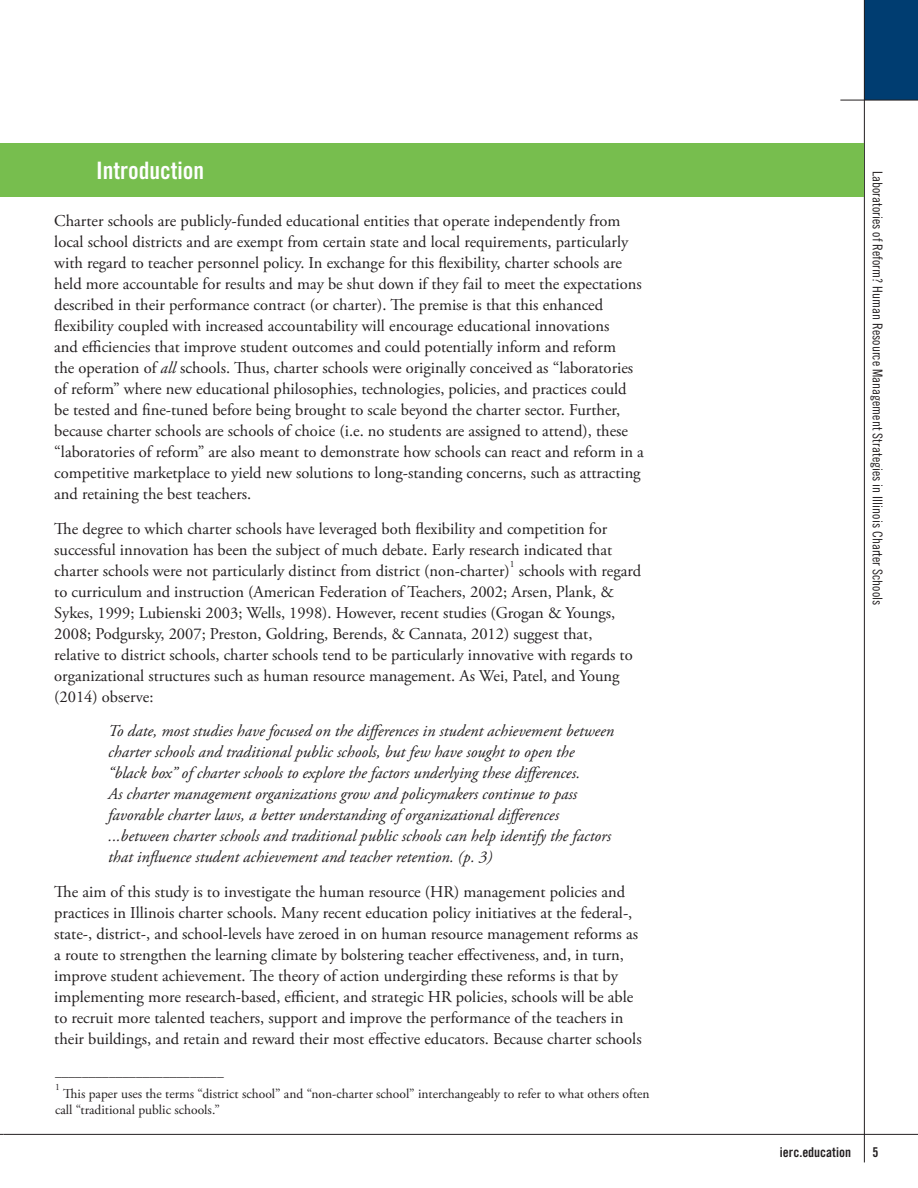
<style>
.page{position:relative;width:918px;height:1188px;background:#fff}
.page>*{position:absolute;margin:0;border:0;box-sizing:border-box;transform-origin:0 0}
.Heading_1{font:24px "Trade Gothic LT Std Bd Cn 20";color:#fff}
.Body_Text{font:16.5px/21px "Adobe Garamond Pro";color:#231f20}
.Body_text_-_indent{font:italic 16.5px/21px "Adobe Garamond Pro";color:#231f20}
.footnote_text{font:13.5px/16.2px "Adobe Garamond Pro";color:#231f20}
.t1{font:13.5px "Trade Gothic LT Std Cn 18";color:#231f20}
.t2{font:13.5px "Trade Gothic LT Std Bd Cn 20";color:#231f20}
.Body_Text-2{font:9.6px "Adobe Garamond Pro";color:#231f20}
.footnote_text-2{font:9.6px "Adobe Garamond Pro";color:#231f20}
.s1{font-style:italic}
</style>
<div class="page">
<div style="left:864px;top:0;width:54px;height:100px;background:#003d71"></div>
<hr style="left:3px;top:1134px;width:915px;height:1px;background:#231f20">
<hr style="left:864px;top:0;width:1px;height:1162px;background:#231f20">
<hr style="left:840px;top:100px;width:78px;height:1px;background:#231f20">
<div style="left:0;top:143px;width:864px;height:53px;background:#77be4e"></div>
<p class="Heading_1" style="left:96px;top:156px;width:109px">Introduction</p>
<p class="Body_Text" style="left:54px;top:211px;width:591px">Charter schools are publicly-funded educational entities that operate independently from local school districts and are exempt from certain state and local requirements, particularly with regard to teacher personnel policy. In exchange for this flexibility, charter schools are held more accountable for results and may be shut down if they fail to meet the expectations described in their performance contract (or charter). The premise is that this enhanced flexibility coupled with increased accountability will encourage educational innovations<br>and efficiencies that improve student outcomes and could potentially inform and reform<br>the operation of <span class="s1">all</span> schools. Thus, charter schools were originally conceived as “laboratories of reform” where new educational philosophies, technologies, policies, and practices could be tested and fine-tuned before being brought to scale beyond the charter sector. Further, because charter schools are schools of choice (i.e. no students are assigned to attend), these “laboratories of reform” are also meant to demonstrate how schools can react and reform in a competitive marketplace to yield new solutions to long-standing concerns, such as attracting and retaining the best teachers.</p>
<p class="Body_Text" style="left:54px;top:518px;width:559px">The degree to which charter schools have leveraged both flexibility and competition for successful innovation has been the subject of much debate. Early research indicated that charter schools were not particularly distinct from district (non-charter)</p>
<p class="Body_Text-2" style="left:510px;top:558px;width:6px">1</p>
<p class="Body_Text" style="left:54px;top:560px;width:588px;text-indent:465px">schools with regard to curriculum and instruction (American Federation of Teachers, 2002; Arsen, Plank, &amp; Sykes, 1999; Lubienski 2003; Wells, 1998). However, recent studies (Grogan &amp; Youngs, 2008; Podgursky, 2007; Preston, Goldring, Berends, &amp; Cannata, 2012) suggest that, relative to district schools, charter schools tend to be particularly innovative with regards to organizational structures such as human resource management. As Wei, Patel, and Young (2014) observe:</p>
<p class="Body_text_-_indent" style="left:108px;top:721px;width:507px">To date, most studies have focused on the differences in student achievement between charter schools and traditional public schools, but few have sought to open the “black box” of charter schools to explore the factors underlying these differences.<br>As charter management organizations grow and policymakers continue to pass favorable charter laws, a better understanding of organizational differences ...between charter schools and traditional public schools can help identify the factors that influence student achievement and teacher retention. (p. 3)</p>
<p class="Body_Text" style="left:54px;top:881px;width:589px">The aim of this study is to investigate the human resource (HR) management policies and practices in Illinois charter schools. Many recent education policy initiatives at the federal-, state-, district-, and school-levels have zeroed in on human resource management reforms as a route to strengthen the learning climate by bolstering teacher effectiveness, and, in turn, improve student achievement. The theory of action undergirding these reforms is that by implementing more research-based, efficient, and strategic HR policies, schools will be able to recruit more talented teachers, support and improve the performance of the teachers in their buildings, and retain and reward their most effective educators. Because charter schools</p>
<p class="footnote_text" style="left:55px;top:1064px;width:170px">_________________________</p>
<p class="footnote_text-2" style="left:55px;top:1081px;width:6px">1</p>
<p class="footnote_text" style="left:55px;top:1086px;width:596px;text-indent:8px">This paper uses the terms “district school” and “non-charter school” interchangeably to refer to what others often call “traditional public schools.”</p>
<p class="t1" style="left:886px;top:171px;width:436px;rotate:90deg">Laboratories of Reform? Human Resource Management Strategies in Illinois Charter Schools</p>
<p class="t2" style="left:780px;top:1144px;width:73px">ierc.education</p>
<p class="t2" style="left:873px;top:1144px;width:7px">5</p>
</div>
